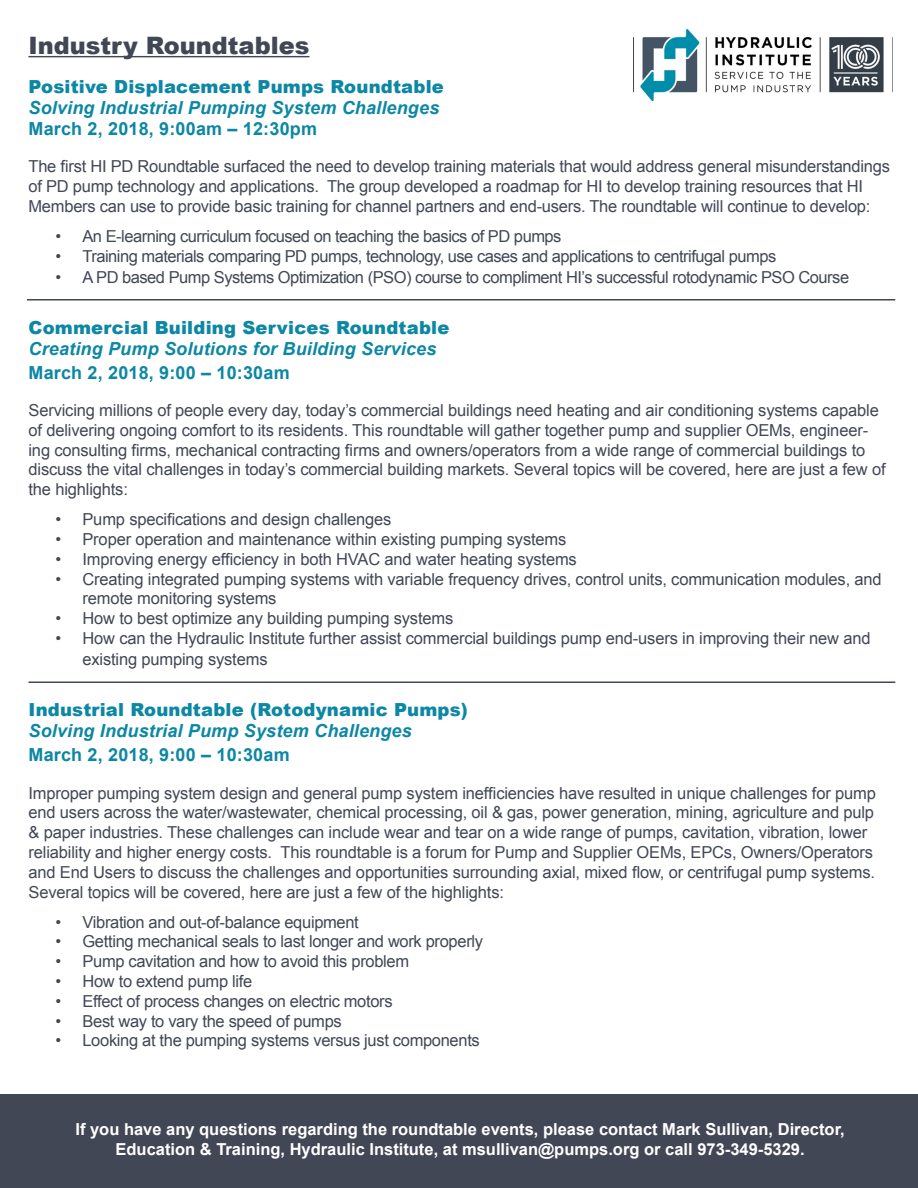
<style>
.page{position:relative;width:918px;height:1188px;background:#fff}
.page>*{position:absolute;margin:0;border:0;box-sizing:border-box;transform-origin:0 0}
.t1{font:900 24px "Arial";color:#424755}
.t2{font:italic 700 18px "Arial";letter-spacing:.01em;color:#0c87a4}
.t3{font:900 18px "Arial";letter-spacing:.01em;color:#0c87a4}
.t4{font:700 18px "Arial";letter-spacing:.01em;color:#0c87a4}
.t5{font:16.5px/19.8px "Arial";letter-spacing:-.01em;color:#424755}
.t6{font:16.5px "Arial";letter-spacing:-.03em;color:#424755}
.t7{font:700 16.5px/19.8px "Arial";color:#fff;text-align:center}
</style>
<div class="page">
<hr style="left:28px;top:56px;width:281px;height:1px;background:#424755">
<hr style="left:27px;top:299px;width:868px;height:2px;background:#424755">
<hr style="left:28px;top:682px;width:867px;height:1px;background:#424755">
<div style="left:0;top:1095px;width:918px;height:93px;background:#424755"></div>
<img style="left:633px;top:30px;width:251px;height:70px">
<h1 class="t1" style="left:28px;top:28px;width:283px">Industry Roundtables</h1>
<p class="t3" style="left:28px;top:73px;width:417px">Positive Displacement Pumps Roundtable</p>
<p class="t2" style="left:28px;top:95px;width:412px">Solving Industrial Pumping System Challenges</p>
<p class="t4" style="left:28px;top:116px;width:290px">March 2, 2018, 9:00am – 12:30pm</p>
<p class="t5" style="left:28px;top:157px;width:863px">The first HI PD Roundtable surfaced the need to develop training materials that would address general misunderstandings of PD pump technology and applications. The group developed a roadmap for HI to develop training resources that HI<br>Members can use to provide basic training for channel partners and end-users. The roundtable will continue to develop:</p>
<p class="t6" style="left:55px;top:225px;width:508px">• An E-learning curriculum focused on teaching the basics of PD pumps</p>
<p class="t6" style="left:55px;top:245px;width:722px">• Training materials comparing PD pumps, technology, use cases and applications to centrifugal pumps</p>
<p class="t6" style="left:55px;top:266px;width:795px">• A PD based Pump Systems Optimization (PSO) course to compliment HI’s successful rotodynamic PSO Course</p>
<p class="t3" style="left:28px;top:314px;width:422px">Commercial Building Services Roundtable</p>
<p class="t2" style="left:28px;top:336px;width:410px">Creating Pump Solutions for Building Services</p>
<p class="t4" style="left:28px;top:360px;width:263px">March 2, 2018, 9:00 – 10:30am</p>
<p class="t5" style="left:28px;top:401px;width:859px">Servicing millions of people every day, today’s commercial buildings need heating and air conditioning systems capable of delivering ongoing comfort to its residents. This roundtable will gather together pump and supplier OEMs, engineer&shy;ing consulting firms, mechanical contracting firms and owners/operators from a wide range of commercial buildings to discuss the vital challenges in today’s commercial building markets. Several topics will be covered, here are just a few of the highlights:</p>
<p class="t5" style="left:55px;top:510px;width:338px">• Pump specifications and design challenges</p>
<p class="t5" style="left:55px;top:530px;width:512px">• Proper operation and maintenance within existing pumping systems</p>
<p class="t5" style="left:55px;top:549px;width:523px">• Improving energy efficiency in both HVAC and water heating systems</p>
<p class="t5" style="left:82px;top:569px;width:801px;text-indent:-27px">• Creating integrated pumping systems with variable frequency drives, control units, communication modules, and remote monitoring systems</p>
<p class="t5" style="left:55px;top:609px;width:399px">• How to best optimize any building pumping systems</p>
<p class="t5" style="left:82px;top:628px;width:790px;line-height:21px;text-indent:-27px">• How can the Hydraulic Institute further assist commercial buildings pump end-users in improving their new and existing pumping systems</p>
<p class="t3" style="left:28px;top:697px;width:441px">Industrial Roundtable (Rotodynamic Pumps)</p>
<p class="t2" style="left:28px;top:719px;width:385px">Solving Industrial Pump System Challenges</p>
<p class="t4" style="left:28px;top:743px;width:263px">March 2, 2018, 9:00 – 10:30am</p>
<p class="t5" style="left:28px;top:783px;width:849px">Improper pumping system design and general pump system inefficiencies have resulted in unique challenges for pump end users across the water/wastewater, chemical processing, oil &amp; gas, power generation, mining, agriculture and pulp &amp; paper industries. These challenges can include wear and tear on a wide range of pumps, cavitation, vibration, lower reliability and higher energy costs. This roundtable is a forum for Pump and Supplier OEMs, EPCs, Owners/Operators and End Users to discuss the challenges and opportunities surrounding axial, mixed flow, or centrifugal pump systems.<br>Several topics will be covered, here are just a few of the highlights:</p>
<p class="t5" style="left:55px;top:912px;width:305px">• Vibration and out-of-balance equipment</p>
<p class="t5" style="left:55px;top:932px;width:429px">• Getting mechanical seals to last longer and work properly</p>
<p class="t5" style="left:55px;top:952px;width:355px">• Pump cavitation and how to avoid this problem</p>
<p class="t5" style="left:55px;top:971px;width:198px">• How to extend pump life</p>
<p class="t5" style="left:55px;top:991px;width:339px">• Effect of process changes on electric motors</p>
<p class="t5" style="left:55px;top:1011px;width:288px">• Best way to vary the speed of pumps</p>
<p class="t5" style="left:55px;top:1031px;width:426px">• Looking at the pumping systems versus just components</p>
<p class="t7" style="left:75px;top:1120px;width:771px">If you have any questions regarding the roundtable events, please contact Mark Sullivan, Director,<br>Education &amp; Training, Hydraulic Institute, at msullivan@pumps.org or call 973-349-5329.</p>
</div>
